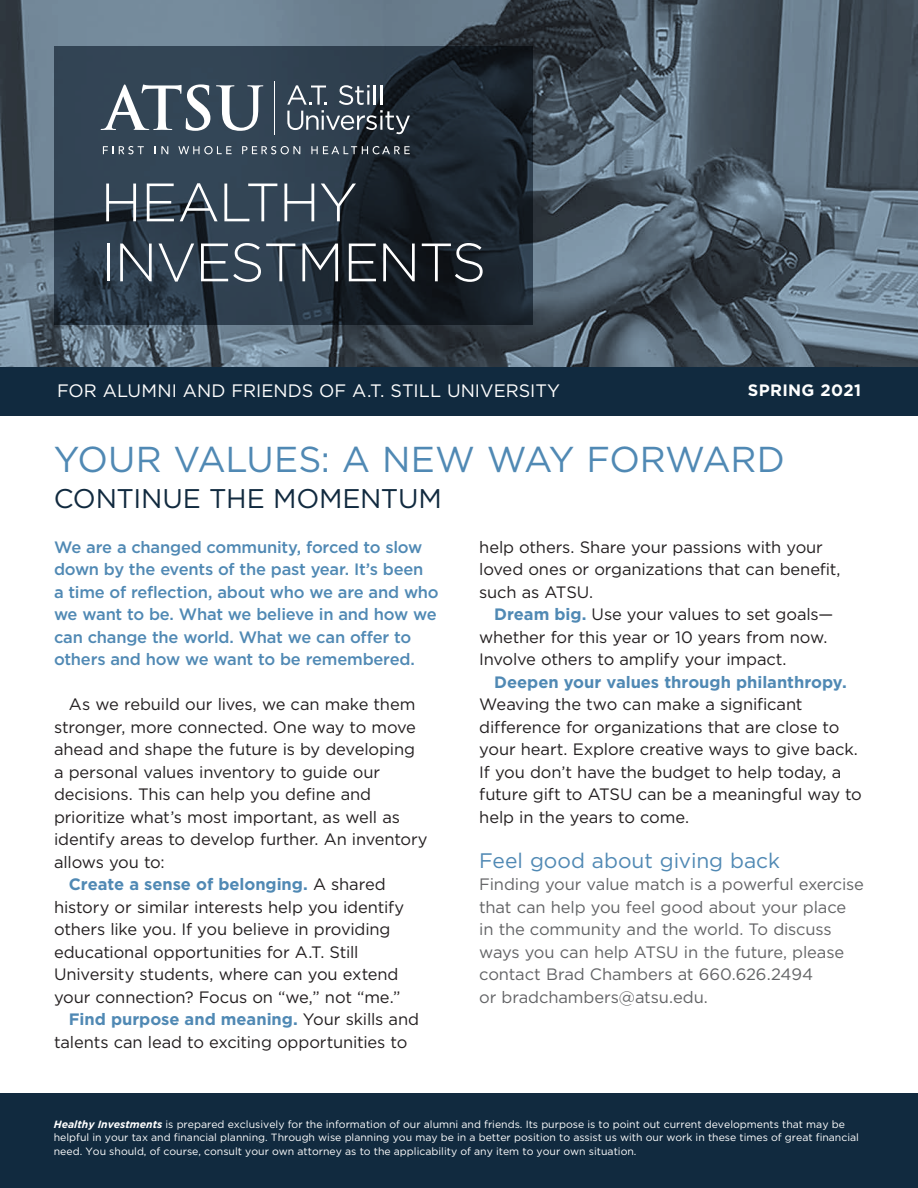
<style>
.page{position:relative;width:918px;height:1188px;background:#fff}
.page>*{position:absolute;margin:0;border:0;box-sizing:border-box;transform-origin:0 0}
.t1{font:300 54px/60px "Gotham";letter-spacing:-.025em;color:#fff}
.t2{font:36px "Gotham";letter-spacing:-.005em;color:#5089b4}
.t3{font:27px "Gotham";letter-spacing:-.01em;color:#112a3f}
.t4{font:21px "Gotham";color:#5089b4}
.t5{font:18px "Gotham";color:#fff}
.t6{font:16.5px/22.5px "Gotham";letter-spacing:-.01em;color:#231f20}
.t7{font:500 16.5px/22.5px "Gotham";letter-spacing:-.015em;color:#5089b4}
.t8{font:16.5px/22.5px "Gotham";letter-spacing:-.01em;color:#636466}
.t9{font:700 16.5px "Gotham";letter-spacing:-.005em;color:#5089b4}
.t10{font:700 16.5px "Gotham";letter-spacing:.02em;color:#fff}
.t11{font:10.5px/13.5px "Gotham";color:#fff}
.s1{font-weight:400;color:#231f20}
.s2{font-weight:700;color:#5089b4}
.s3{font-weight:700;font-style:italic}
</style>
<div class="page">
<svg style="left:0;top:0;width:918px;height:368px;background:#556572"></svg>
<svg style="left:54px;top:46px;width:478px;height:278px;background:#26333f"></svg>
<div style="left:0;top:368px;width:918px;height:48px;background:#112a3f"></div>
<div style="left:0;top:1094px;width:918px;height:94px;background:#112a3f"></div>
<svg style="left:101px;top:84px;width:109px;height:47px"></svg>
<svg style="left:216px;top:85px;width:47px;height:46px"></svg>
<svg style="left:287px;top:85px;width:123px;height:49px;background:#4f5a65"></svg>
<hr style="left:274px;top:81px;width:1px;height:53px;background:#fff">
<svg style="left:103px;top:146px;width:41px;height:8px"></svg>
<svg style="left:155px;top:146px;width:13px;height:8px"></svg>
<svg style="left:178px;top:146px;width:54px;height:8px"></svg>
<svg style="left:242px;top:146px;width:58px;height:8px"></svg>
<svg style="left:311px;top:146px;width:99px;height:8px"></svg>
<h1 class="t1" style="left:101px;top:172px;width:387px">HEALTHY<br>INVESTMENTS</h1>
<p class="t5" style="left:57px;top:380px;width:505px">FOR ALUMNI AND FRIENDS OF A.T. STILL UNIVERSITY</p>
<p class="t10" style="left:748px;top:380px;width:115px">SPRING 2021</p>
<h2 class="t2" style="left:54px;top:440px;width:733px">YOUR VALUES: A NEW WAY FORWARD</h2>
<h3 class="t3" style="left:54px;top:484px;width:390px">CONTINUE THE MOMENTUM</h3>
<p class="t7" style="left:54px;top:535px;width:386px">We are a changed community, forced to slow down by the events of the past year. It’s been<br>a time of reflection, about who we are and who we want to be. What we believe in and how we can change the world. What we can offer to others and how we want to be remembered.</p>
<p class="t6" style="left:69px;top:693px;width:348px">As we rebuild our lives, we can make them</p>
<p class="t6" style="left:54px;top:715px;width:364px">stronger, more connected. One way to move</p>
<p class="t6" style="left:54px;top:738px;width:362px">ahead and shape the future is by developing</p>
<p class="t6" style="left:54px;top:760px;width:328px">a personal values inventory to guide our</p>
<p class="t6" style="left:54px;top:783px;width:319px">decisions. This can help you define and</p>
<p class="t6" style="left:54px;top:805px;width:347px">prioritize what’s most important, as well as</p>
<p class="t6" style="left:54px;top:828px;width:375px">identify areas to develop further. An inventory</p>
<p class="t6" style="left:54px;top:850px;width:112px">allows you to:</p>
<p class="t9" style="left:69px;top:873px;width:318px">Create a sense of belonging. <span class="s1">A shared</span></p>
<p class="t6" style="left:54px;top:895px;width:352px">history or similar interests help you identify</p>
<p class="t6" style="left:54px;top:918px;width:338px">others like you. If you believe in providing</p>
<p class="t6" style="left:54px;top:940px;width:306px">educational opportunities for A.T. Still</p>
<p class="t6" style="left:54px;top:963px;width:346px">University students, where can you extend</p>
<p class="t6" style="left:54px;top:985px;width:348px">your connection? Focus on “we,” not “me.”</p>
<p class="t9" style="left:69px;top:1008px;width:352px">Find purpose and meaning. <span class="s1">Your skills and</span></p>
<p class="t6" style="left:54px;top:1030px;width:355px">talents can lead to exciting opportunities to</p>
<p class="t6" style="left:479px;top:535px;width:363px">help others. Share your passions with your loved ones or organizations that can benefit, such as ATSU.</p>
<p class="t6" style="left:479px;top:603px;width:355px;text-indent:15px"><span class="s2">Dream big.</span> Use your values to set goals— whether for this year or 10 years from now.<br>Involve others to amplify your impact.</p>
<p class="t9" style="left:494px;top:671px;width:354px">Deepen your values through philanthropy.</p>
<p class="t6" style="left:479px;top:693px;width:384px">Weaving the two can make a significant difference for organizations that are close to your heart. Explore creative ways to give back.<br>If you don’t have the budget to help today, a future gift to ATSU can be a meaningful way to help in the years to come.</p>
<p class="t4" style="left:479px;top:849px;width:302px">Feel good about giving back</p>
<p class="t8" style="left:479px;top:873px;width:386px">Finding your value match is a powerful exercise that can help you feel good about your place in the community and the world. To discuss ways you can help ATSU in the future, please contact Brad Chambers at 660.626.2494<br>or bradchambers@atsu.edu.</p>
<p class="t11" style="left:54px;top:1117px;width:807px"><span class="s3">Healthy Investments</span> is prepared exclusively for the information of our alumni and friends. Its purpose is to point out current developments that may be helpful in your tax and financial planning. Through wise planning you may be in a better position to assist us with our work in these times of great financial need. You should, of course, consult your own attorney as to the applicability of any item to your own situation.</p>
</div>
